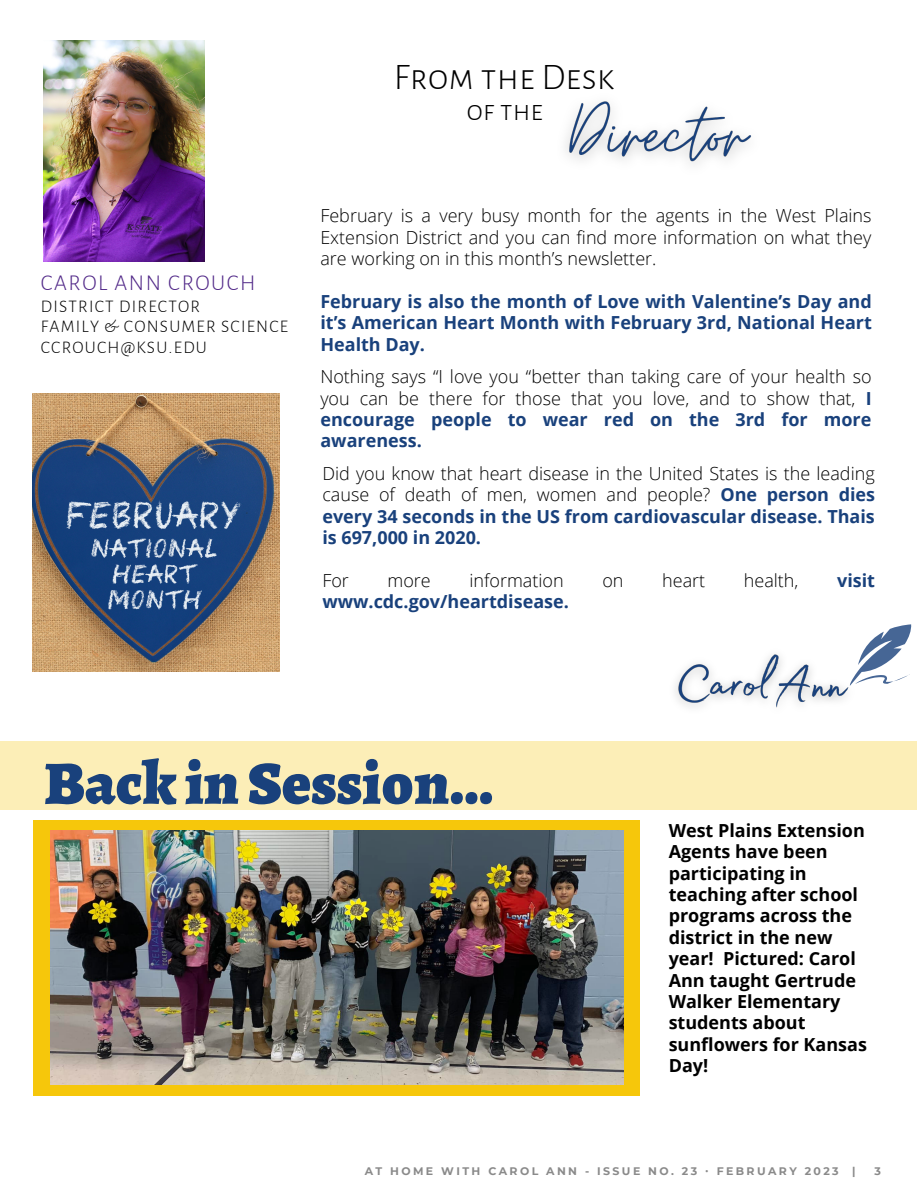
<style>
.page{position:relative;width:918px;height:1188px;background:#fff}
.page>*{position:absolute;margin:0;border:0;box-sizing:border-box;transform-origin:0 0}
.t1{font:900 61.35px "Alegreya";color:#19417c}
.t2{font:300 37.5px "Alegreya Sans SC";color:#000}
.t3{font:300 30px "Alegreya Sans SC";color:#000}
.t4{font:300 22.65px "Alegreya Sans SC";letter-spacing:.07em;color:#512888}
.t5{font:300 18px/21.3px "Open Sans";color:#000;text-align:justify}
.t6{font:700 18px/21.3px "Open Sans";color:#000}
.t7{font:700 18px/21.3px "Open Sans";color:#19417c;text-align:justify}
.t8{font:300 17.7px/20.2px "Alegreya Sans SC";letter-spacing:.07em;color:#000}
.t9{font:700 10.95px "Montserrat";letter-spacing:.22em;color:#8a8a8a}
.s1{font-weight:700;color:#19417c}
</style>
<div class="page">
<img style="left:43px;top:41px;width:161px;height:220px">
<svg style="left:866px;top:624px;width:45px;height:60px"></svg>
<img style="left:675px;top:647px;width:191px;height:61px">
<img style="left:33px;top:394px;width:246px;height:278px">
<div style="left:0;top:741px;width:917px;height:69px;background:#fceeb7"></div>
<div style="left:33px;top:820px;width:607px;height:275px;background:#f6c70b"></div>
<img style="left:50px;top:831px;width:574px;height:253px">
<img style="left:565px;top:101px;width:187px;height:63px">
<h2 class="t2" style="left:394px;top:59px;width:222px">From the Desk</h2>
<h3 class="t3" style="left:467px;top:96px;width:78px">of the</h3>
<p class="t4" style="left:41px;top:272px;width:216px">CAROL ANN CROUCH</p>
<p class="t8" style="left:41px;top:297px;width:249px">DISTRICT DIRECTOR<br>FAMILY &amp; CONSUMER SCIENCE<br>CCROUCH@KSU.EDU</p>
<p class="t5" style="left:320px;top:205px;width:553px">February is a very busy month for the agents in the West Plains Extension District and you can find more information on what they are working on in this month’s newsletter.</p>
<p class="t7" style="left:320px;top:290px;width:553px">February is also the month of Love with Valentine’s Day and it’s American Heart Month with February 3rd, National Heart Health Day.</p>
<p class="t5" style="left:320px;top:366px;width:553px">Nothing says “I love you “better than taking care of your health so you can be there for those that you love, and to show that, <span class="s1">I encourage people to wear red on the 3rd for more awareness.</span></p>
<p class="t5" style="left:322px;top:462px;width:554px">Did you know that heart disease in the United States is the leading cause of death of men, women and people? <span class="s1">One person dies every 34 seconds in the US from cardiovascular disease. Thais is 697,000 in 2020.</span></p>
<p class="t5" style="left:322px;top:569px;width:28px">For</p>
<p class="t5" style="left:388px;top:569px;width:45px">more</p>
<p class="t5" style="left:470px;top:569px;width:96px">information</p>
<p class="t5" style="left:602px;top:569px;width:23px">on</p>
<p class="t5" style="left:662px;top:569px;width:45px">heart</p>
<p class="t5" style="left:744px;top:569px;width:56px">health,</p>
<p class="t7" style="left:837px;top:569px;width:39px">visit</p>
<p class="t7" style="left:322px;top:591px;width:248px">www.cdc.gov/heartdisease.</p>
<h1 class="t1" style="left:44px;top:741px;width:451px">Back inSession...</h1>
<p class="t6" style="left:669px;top:819px;width:200px">West Plains Extension<br>Agents have been participating in teaching after school programs across the district in the new year! Pictured: Carol<br>Ann taught Gertrude<br>Walker Elementary students about sunflowers for Kansas<br>Day!</p>
<p class="t9" style="left:365px;top:1164px;width:492px">AT HOME WITH CAROL ANN - ISSUE NO. 23 ∙ FEBRUARY 2023 |</p>
<p class="t9" style="left:874px;top:1164px;width:8px">3</p>
</div>
